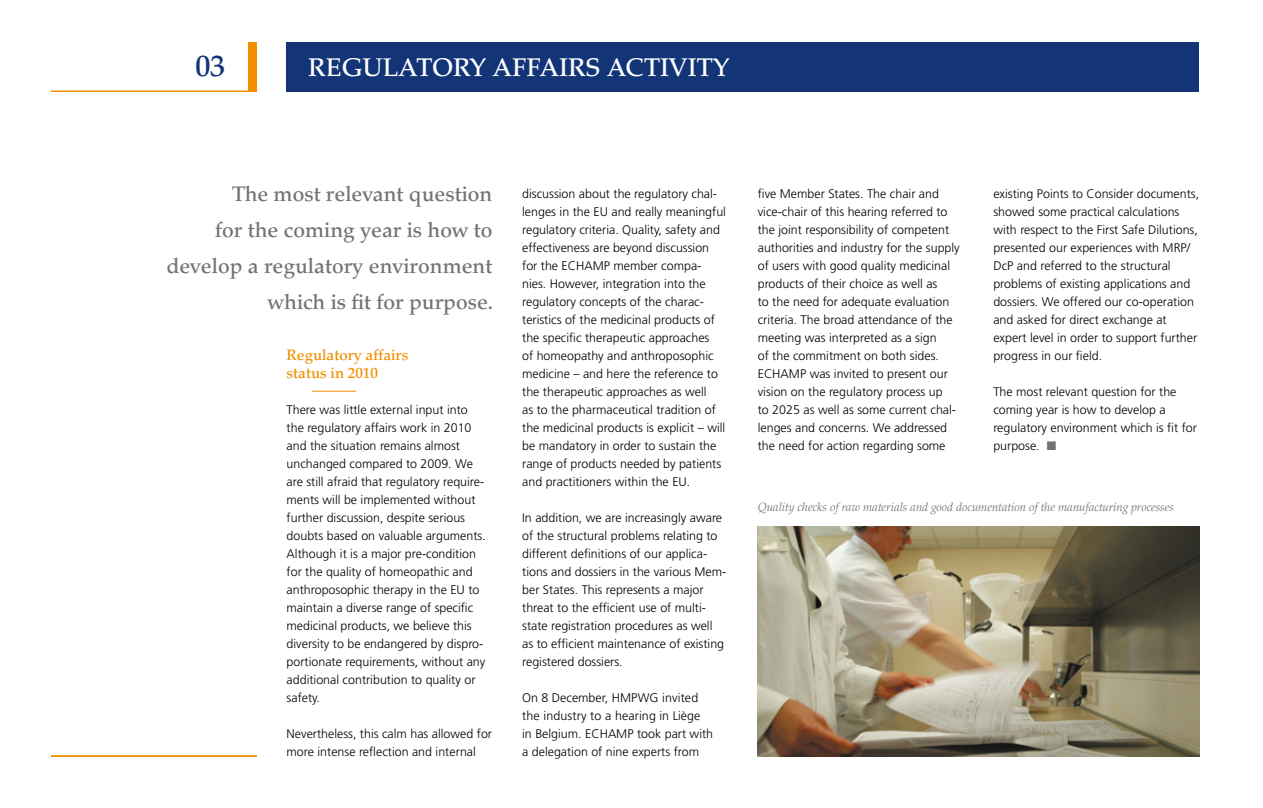
<style>
.page{position:relative;width:1263px;height:808px;background:#fff}
.page>*{position:absolute;margin:0;border:0;box-sizing:border-box;transform-origin:0 0}
.t1{font:500 30px "Palatino LT Std";color:#133578}
.t2{font:500 25.5px "Palatino LT Std";letter-spacing:.235em;color:#fff}
.t3{font:500 21px/36px "Palatino LT Std";color:#747373;text-align:right}
.t4{font:500 15px/18px "Palatino LT Std";color:#f18f00}
.t5{font:300 12.45px/18px "Frutiger LT";color:#000}
.t6{font:italic 300 12px "Palatino LT Std";color:#747373}
.s1{color:#747373}
</style>
<div class="page">
<hr style="left:312px;top:391px;width:44px;height:1px;background:#f18f00">
<hr style="left:51px;top:90px;width:206px;height:2px;background:#f18f00">
<hr style="left:51px;top:755px;width:206px;height:2px;background:#f18f00">
<div style="left:287px;top:43px;width:912px;height:49px;background:#133578"></div>
<div style="left:248px;top:43px;width:9px;height:49px;background:#f18f00"></div>
<img style="left:758px;top:526px;width:441px;height:231px">
<h1 class="t1" style="left:196px;top:48px;width:31px">03</h1>
<h2 class="t2" style="left:308px;top:52px;width:420px">Regulato ry affairs activity</h2>
<h3 class="t3" style="left:167px;top:176px;width:328px">The most relevant question<br>for the coming year is how to develop a regulatory environment which is fit for purpose.</h3>
<p class="t4" style="left:287px;top:346px;width:123px">Regulatory affairs status in 2010</p>
<p class="t5" style="left:287px;top:401px;width:201px">There was little external input into the regulatory affairs work in 2010 and the situation remains almost unchanged compared to 2009. We are still afraid that regulatory require&shy;ments will be implemented without further discussion, despite serious doubts based on valuable arguments.<br>Although it is a major pre-condition for the quality of homeopathic and anthroposophic therapy in the EU to maintain a diverse range of specific medicinal products, we believe this diversity to be endangered by dispro&shy;portionate requirements, without any additional contribution to quality or safety.</p>
<p class="t5" style="left:287px;top:725px;width:207px">Nevertheless, this calm has allowed for more intense reflection and internal</p>
<p class="t5" style="left:522px;top:185px;width:205px">discussion about the regulatory chal&shy;lenges in the EU and really meaningful regulatory criteria. Quality, safety and effectiveness are beyond discussion for the ECHAMP member compa&shy;nies. However, integration into the regulatory concepts of the charac&shy;teristics of the medicinal products of the specific therapeutic approaches<br>of homeopathy and anthroposophic medicine – and here the reference to the therapeutic approaches as well<br>as to the pharmaceutical tradition of the medicinal products is explicit – will be mandatory in order to sustain the range of products needed by patients and practitioners within the EU.</p>
<p class="t5" style="left:522px;top:509px;width:206px">In addition, we are increasingly aware of the structural problems relating to different definitions of our applica&shy;tions and dossiers in the various Mem&shy;ber States. This represents a major threat to the efficient use of multi&shy;state registration procedures as well as to efficient maintenance of existing registered dossiers.</p>
<p class="t5" style="left:522px;top:689px;width:192px">On 8 December, HMPWG invited the industry to a hearing in Liège<br>in Belgium. ECHAMP took part with a delegation of nine experts from</p>
<p class="t5" style="left:758px;top:185px;width:204px">five Member States. The chair and vice-chair of this hearing referred to the joint responsibility of competent authorities and industry for the supply of users with good quality medicinal products of their choice as well as<br>to the need for adequate evaluation criteria. The broad attendance of the meeting was interpreted as a sign<br>of the commitment on both sides.<br>ECHAMP was invited to present our vision on the regulatory process up<br>to 2025 as well as some current chal&shy;lenges and concerns. We addressed the need for action regarding some</p>
<p class="t5" style="left:993px;top:185px;width:207px">existing Points to Consider documents, showed some practical calculations with respect to the First Safe Dilutions, presented our experiences with MRP/ DcP and referred to the structural problems of existing applications and dossiers. We offered our co-operation and asked for direct exchange at expert level in order to support further progress in our field.</p>
<p class="t5" style="left:993px;top:383px;width:205px">The most relevant question for the coming year is how to develop a regulatory environment which is fit for purpose. <span class="s1">■</span></p>
<p class="t6" style="left:758px;top:500px;width:418px">Quality checks of raw materials and good documentation of the manufacturing processes</p>
</div>
